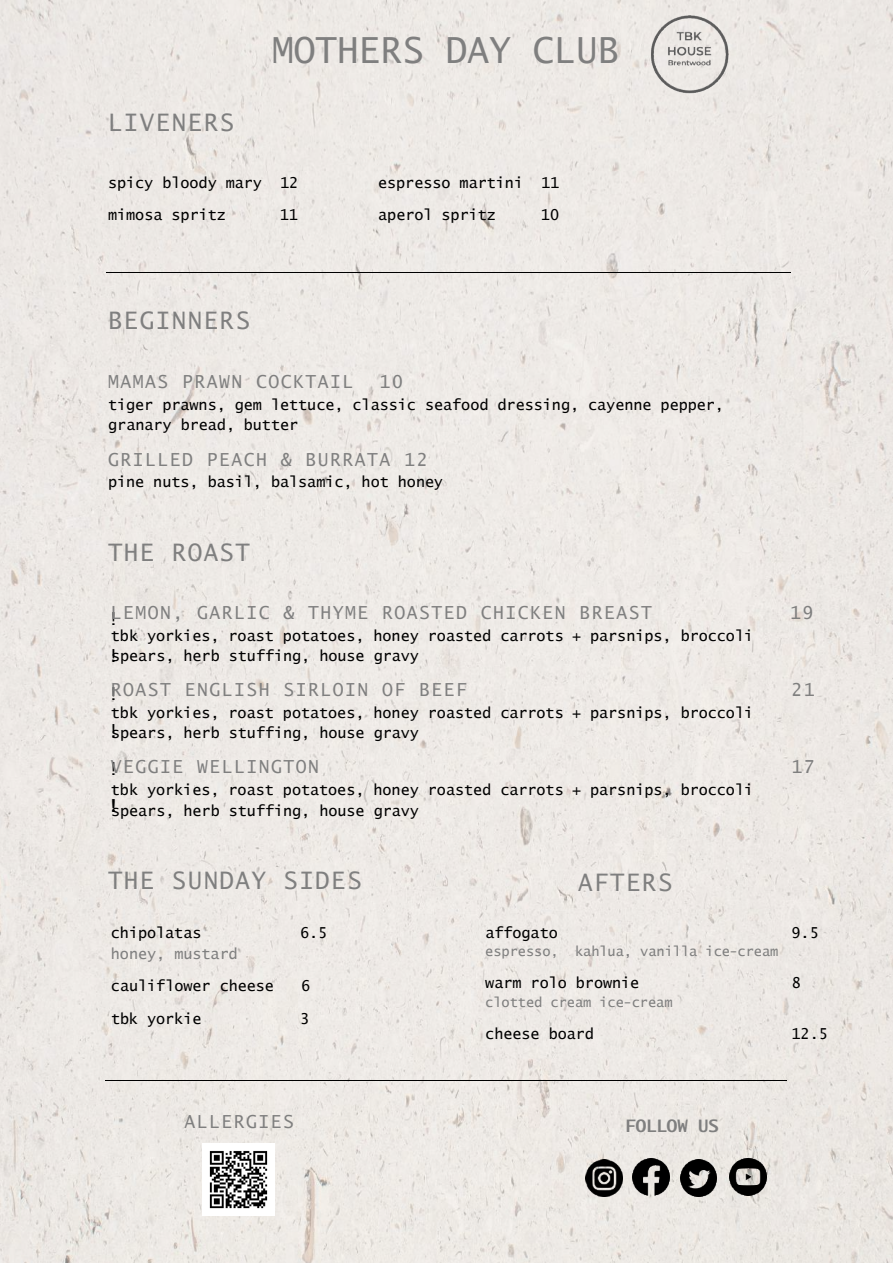
<style>
.page{position:relative;width:893px;height:1263px;background:#ede9e5}
.page>*{position:absolute;margin:0;border:0;box-sizing:border-box;transform-origin:0 0}
.t1{font:36px "Lucida Sans Typewriter";color:#7f7f7f}
.t2{font:24.15px "Lucida Sans Typewriter";letter-spacing:.06em;color:#7f7f7f}
.t3{font:18px "Lucida Sans Typewriter";letter-spacing:.08em;color:#7f7f7f}
.t4{font:18px/37.5px "Lucida Sans Typewriter";color:#000;text-align:justify}
.t5{font:700 18px "Lucida Sans Typewriter";color:#000}
.t6{font:700 17.25px "Lucida Sans Typewriter";color:#7f7f7f}
.t7{font:15.15px/20.1px "Lucida Sans Typewriter";letter-spacing:-.005em;color:#000}
.t8{font:15.15px "Lucida Sans Typewriter";letter-spacing:-.005em;color:#7f7f7f}
.t9{font:13.65px "Lucida Sans Typewriter";letter-spacing:-.005em;color:#7f7f7f}
</style>
<div class="page">
<hr style="left:106px;top:272px;width:685px;height:1px;background:#000">
<hr style="left:106px;top:1080px;width:681px;height:1px;background:#000">
<img style="left:648px;top:15px;width:82px;height:79px">
<img style="left:202px;top:1143px;width:73px;height:72px">
<img style="left:586px;top:1160px;width:37px;height:36px">
<img style="left:632px;top:1158px;width:37px;height:37px">
<img style="left:680px;top:1160px;width:37px;height:36px">
<img style="left:729px;top:1158px;width:37px;height:37px">
<h2 class="t2" style="left:108px;top:109px;width:128px">LIVENERS</h2>
<h1 class="t1" style="left:272px;top:30px;width:349px">MOTHERS DAY CLUB</h1>
<p class="t7" style="left:108px;top:172px;width:192px">spicy bloody mary 12</p>
<p class="t7" style="left:378px;top:172px;width:183px">espresso martini 11</p>
<p class="t7" style="left:108px;top:204px;width:119px">mimosa spritz</p>
<p class="t7" style="left:280px;top:204px;width:20px">11</p>
<p class="t7" style="left:378px;top:204px;width:119px">aperol spritz</p>
<p class="t7" style="left:541px;top:204px;width:20px">10</p>
<h2 class="t2" style="left:108px;top:307px;width:144px">BEGINNERS</h2>
<p class="t3" style="left:108px;top:372px;width:247px">MAMAS PRAWN COCKTAIL</p>
<p class="t3" style="left:379px;top:372px;width:25px">10</p>
<p class="t7" style="left:108px;top:395px;width:617px">tiger prawns, gem lettuce, classic seafood dressing, cayenne pepper, granary bread, butter</p>
<p class="t3" style="left:108px;top:449px;width:321px">GRILLED PEACH &amp; BURRATA 12</p>
<p class="t7" style="left:108px;top:472px;width:337px">pine nuts, basil, balsamic, hot honey</p>
<h2 class="t2" style="left:108px;top:539px;width:144px">THE ROAST</h2>
<p class="t3" style="left:111px;top:602px;width:543px">LEMON, GARLIC &amp; THYME ROASTED CHICKEN BREAST</p>
<p class="t3" style="left:790px;top:602px;width:25px">19</p>
<p class="t7" style="left:111px;top:625px;width:644px;line-height:20.5px">tbk yorkies, roast potatoes, honey roasted carrots + parsnips, broccoli spears, herb stuffing, house gravy</p>
<p class="t3" style="left:111px;top:680px;width:358px">ROAST ENGLISH SIRLOIN OF BEEF</p>
<p class="t3" style="left:791px;top:680px;width:25px">21</p>
<p class="t7" style="left:111px;top:702px;width:644px">tbk yorkies, roast potatoes, honey roasted carrots + parsnips, broccoli spears, herb stuffing, house gravy</p>
<p class="t3" style="left:111px;top:757px;width:210px">VEGGIE WELLINGTON</p>
<p class="t3" style="left:791px;top:757px;width:25px">17</p>
<p class="t7" style="left:111px;top:779px;width:644px;line-height:20.5px">tbk yorkies, roast potatoes, honey roasted carrots + parsnips, broccoli spears, herb stuffing, house gravy</p>
<p class="t4" style="left:108px;top:600px;width:12px">! ! ! ! !</p>
<p class="t5" style="left:108px;top:795px;width:12px">!</p>
<h2 class="t2" style="left:108px;top:866px;width:255px">THE SUNDAY SIDES</h2>
<p class="t7" style="left:111px;top:923px;width:92px">chipolatas</p>
<p class="t7" style="left:300px;top:923px;width:29px">6.5</p>
<p class="t8" style="left:111px;top:945px;width:128px">honey, mustard</p>
<p class="t7" style="left:111px;top:976px;width:165px">cauliflower cheese</p>
<p class="t7" style="left:301px;top:976px;width:11px">6</p>
<p class="t7" style="left:111px;top:1008px;width:92px">tbk yorkie</p>
<p class="t7" style="left:300px;top:1008px;width:11px">3</p>
<h2 class="t2" style="left:578px;top:869px;width:96px">AFTERS</h2>
<p class="t7" style="left:485px;top:922px;width:74px">affogato</p>
<p class="t7" style="left:792px;top:922px;width:29px">9.5</p>
<p class="t9" style="left:485px;top:943px;width:295px">espresso, kahlua, vanilla ice-cream</p>
<p class="t7" style="left:485px;top:973px;width:156px">warm rolo brownie</p>
<p class="t7" style="left:792px;top:973px;width:11px">8</p>
<p class="t9" style="left:485px;top:994px;width:189px">clotted cream ice-cream</p>
<p class="t7" style="left:485px;top:1023px;width:110px">cheese board</p>
<p class="t7" style="left:791px;top:1023px;width:38px">12.5</p>
<p class="t3" style="left:184px;top:1111px;width:111px">ALLERGIES</p>
<p class="t6" style="left:625px;top:1115px;width:95px">FOLLOW US</p>
</div>
